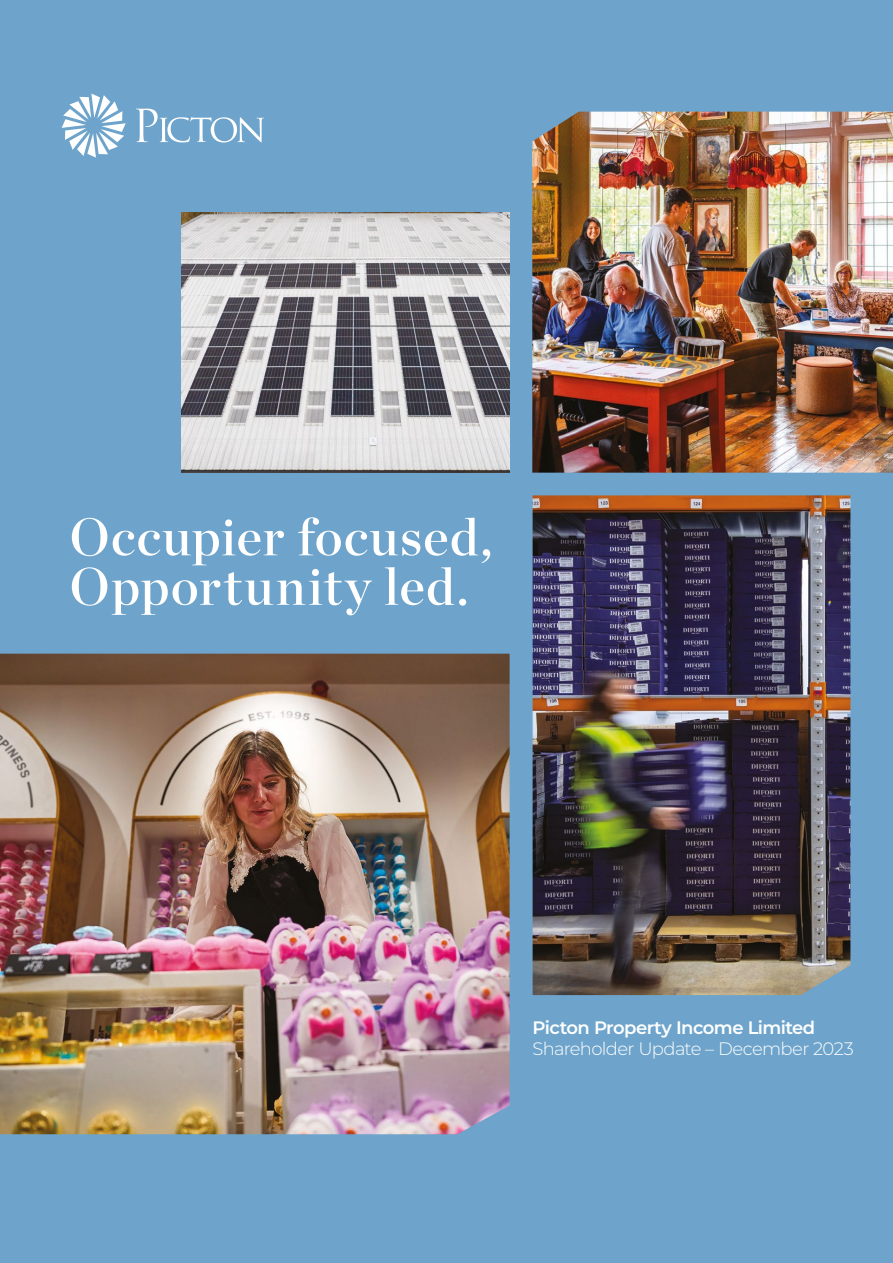
<style>
.page{position:relative;width:893px;height:1263px;background:#6ea4cb}
.page>*{position:absolute;margin:0;border:0;box-sizing:border-box;transform-origin:0 0}
.t1{font:52.5px/49.5px "Chronicle Display Semi";letter-spacing:.025em;color:#fff}
.t2{font:300 18px "Montserrat";letter-spacing:-.04em;color:#fff}
.t3{font:600 18px "Montserrat";letter-spacing:-.03em;color:#fff}
</style>
<div class="page">
<svg style="left:62px;top:94px;width:64px;height:64px"></svg>
<svg style="left:136px;top:109px;width:128px;height:34px"></svg>
<img style="left:0;top:654px;width:510px;height:480px">
<img style="left:182px;top:213px;width:328px;height:260px">
<img style="left:532px;top:112px;width:361px;height:361px">
<img style="left:533px;top:495px;width:317px;height:500px">
<p class="t1" style="left:70px;top:508px;width:425px">Occupier focused,<br>Opportunity led.</p>
<p class="t3" style="left:533px;top:1015px;width:284px">Picton Property Income Limited</p>
<p class="t2" style="left:533px;top:1037px;width:323px">Shareholder Update – December 2023</p>
</div>
